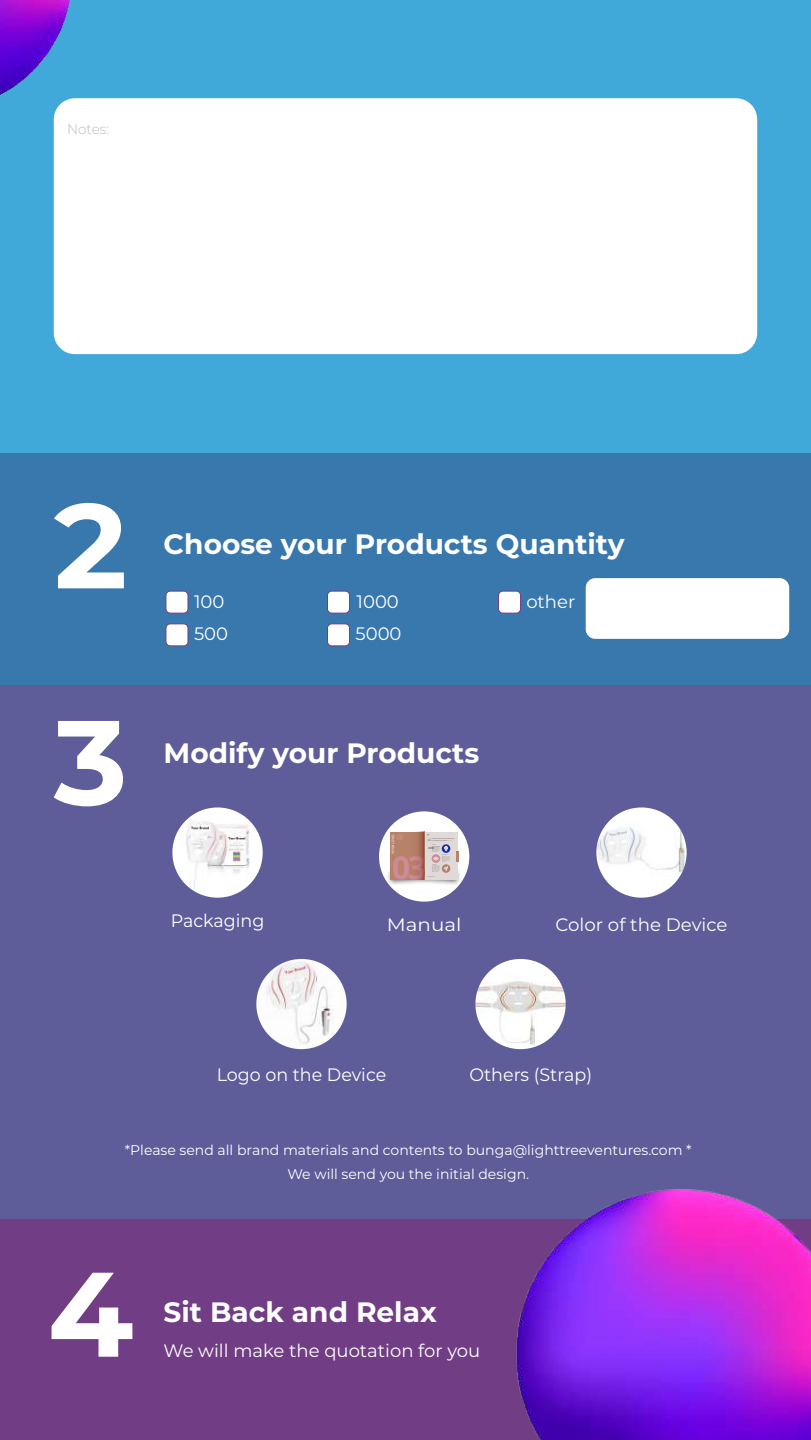
<style>
.page{position:relative;width:811px;height:1440px;background:#fff}
.page>*{position:absolute;margin:0;border:0;box-sizing:border-box;transform-origin:0 0}
.t1{font:700 120px "Montserrat";color:#fff;scale:1.04 1}
.t2{font:700 31.6px "Open Sans";color:#cd8b99}
.t3{font:700 28px "Montserrat";color:#fff}
.t4{font:18px "Montserrat";color:#fff}
.t5{font:18px "Montserrat";color:#fff;scale:1.1 1}
.t6{font:14px/23.2px "Montserrat";color:#fff;text-align:center}
.t7{font:300 14px "Montserrat";color:#bcbcbc}
.t8{font:700 3.2px "Open Sans";color:#e1d9d7}
</style>
<div class="page">
<div style="left:0;top:451px;width:810px;height:241px;background:#3878ad"></div>
<div style="left:0;top:0;width:810px;height:452px;background:#41a8da"></div>
<img style="left:0;top:0;width:71px;height:96px">
<div style="left:0;top:686px;width:810px;height:537px;background:#5e5d99"></div>
<div style="left:0;top:1220px;width:810px;height:220px;background:#713e85"></div>
<div style="left:53px;top:97px;width:704px;height:258px;background:#fff;border-radius:22px"></div>
<div style="left:52px;top:96px;width:706px;height:260px;border:2px solid #41a8da;border-radius:22px"></div>
<div style="left:166px;top:591px;width:22px;height:22px;background:#fff;border-radius:4px"></div>
<div style="left:165px;top:591px;width:23px;height:23px;border:1px solid #713e85;border-radius:4px"></div>
<div style="left:166px;top:624px;width:22px;height:22px;background:#fff;border-radius:4px"></div>
<div style="left:165px;top:623px;width:23px;height:23px;border:1px solid #713e85;border-radius:4px"></div>
<div style="left:327px;top:591px;width:22px;height:22px;background:#fff;border-radius:4px"></div>
<div style="left:327px;top:591px;width:23px;height:23px;border:1px solid #713e85;border-radius:4px"></div>
<div style="left:498px;top:591px;width:22px;height:22px;background:#fff;border-radius:4px"></div>
<div style="left:498px;top:591px;width:23px;height:23px;border:1px solid #713e85;border-radius:4px"></div>
<div style="left:327px;top:624px;width:22px;height:22px;background:#fff;border-radius:4px"></div>
<div style="left:327px;top:623px;width:23px;height:23px;border:1px solid #713e85;border-radius:4px"></div>
<img style="left:379px;top:811px;width:91px;height:91px">
<div style="left:424px;top:832px;width:34px;height:48px;background:#e1d9d7"></div>
<svg style="left:456px;top:852px;width:2px;height:10px"></svg>
<div style="left:441px;top:844px;width:9px;height:9px;background:#142db0;border-radius:50%"></div>
<svg style="left:441px;top:864px;width:9px;height:9px"></svg>
<svg style="left:441px;top:866px;width:8px;height:7px"></svg>
<svg style="left:431px;top:854px;width:9px;height:9px"></svg>
<svg style="left:427px;top:838px;width:21px;height:22px"></svg>
<svg style="left:390px;top:832px;width:34px;height:48px;background:#b27b63"></svg>
<img style="left:389px;top:1189px;width:421px;height:251px">
<div style="left:585px;top:578px;width:203px;height:61px;background:#fff;border-radius:10px"></div>
<img style="left:172px;top:807px;width:90px;height:91px;border-radius:45px">
<img style="left:596px;top:807px;width:90px;height:91px;border-radius:45px">
<img style="left:256px;top:959px;width:90px;height:90px;border-radius:45px">
<img style="left:475px;top:959px;width:90px;height:90px;border-radius:45px">
<p class="t7" style="left:67px;top:120px;width:43px">Notes:</p>
<h1 class="t1" style="left:54px;top:459px;width:72px">2</h1>
<h1 class="t1" style="left:54px;top:676px;width:72px">3</h1>
<h3 class="t3" style="left:163px;top:524px;width:462px">Choose your Products Quantity</h3>
<p class="t4" style="left:194px;top:590px;width:32px">100</p>
<p class="t4" style="left:356px;top:590px;width:44px">1000</p>
<p class="t4" style="left:526px;top:590px;width:50px">other</p>
<p class="t4" style="left:194px;top:621px;width:36px">500</p>
<p class="t4" style="left:355px;top:621px;width:47px">5000</p>
<h3 class="t3" style="left:163px;top:733px;width:317px">Modify your Products</h3>
<p class="t8" style="left:390px;top:854px;width:21px;rotate:-90deg">YOUR LOGO</p>
<p class="t4" style="left:171px;top:909px;width:95px">Packaging</p>
<h2 class="t2" style="left:392px;top:845px;width:35px">03</h2>
<p class="t5" style="left:386px;top:912px;width:69px">Manual</p>
<p class="t4" style="left:555px;top:912px;width:173px">Color of the Device</p>
<p class="t4" style="left:216px;top:1062px;width:171px">Logo on the Device</p>
<p class="t4" style="left:469px;top:1062px;width:124px">Others (Strap)</p>
<p class="t6" style="left:125px;top:1138px;width:568px">*Please send all brand materials and contents to bunga@lighttreeventures.com *<br>We will send you the initial design.</p>
<h1 class="t1" style="left:48px;top:1228px;width:84px">4</h1>
<h3 class="t3" style="left:163px;top:1292px;width:274px">Sit Back and Relax</h3>
<p class="t4" style="left:163px;top:1338px;width:318px">We will make the quotation for you</p>
</div>
